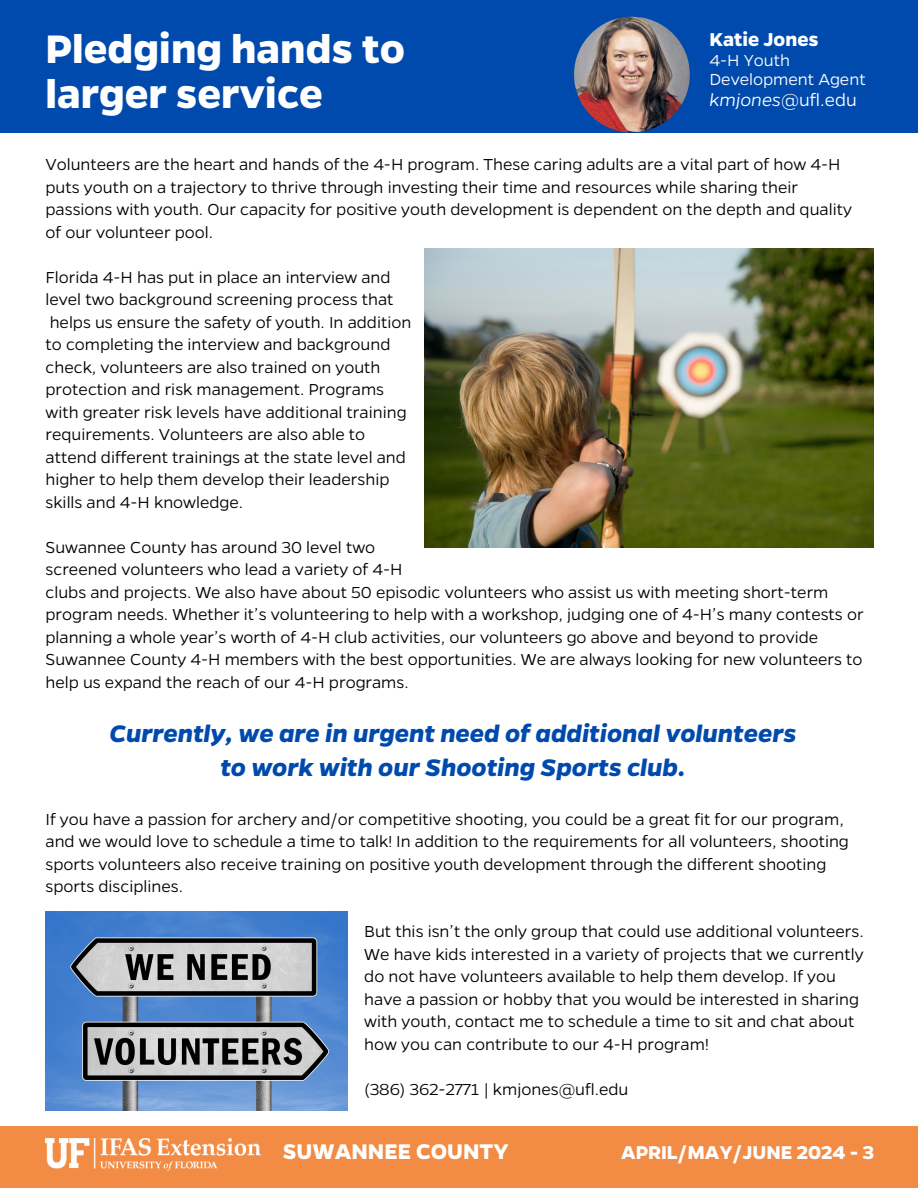
<style>
.page{position:relative;width:918px;height:1188px;background:#fff}
.page>*{position:absolute;margin:0;border:0;box-sizing:border-box;transform-origin:0 0}
.t1{font:700 45px/45px "Gentona";color:#fff}
.t2{font:italic 700 27px/34.8px "Gentona";color:#004aad;text-align:center}
.t3{font:700 24px "Gentona";color:#fff}
.t4{font:700 21px "Gentona";color:#fff}
.t5{font:300 19.5px "Gentona";color:#fff}
.t6{font:300 18px/22.5px "Gentona";color:#000}
.t7{font:300 18px "Gentona";color:#fff}
.s1{font-style:italic}
</style>
<div class="page">
<div style="left:0;top:0;width:918px;height:133px;background:#004aad"></div>
<img style="left:574px;top:17px;width:116px;height:116px;border-radius:50%">
<div style="left:0;top:1126px;width:918px;height:62px;background:#f28b43"></div>
<img style="left:46px;top:1138px;width:214px;height:33px">
<img style="left:424px;top:248px;width:449px;height:299px">
<img style="left:46px;top:911px;width:301px;height:199px">
<p class="t1" style="left:46px;top:24px;width:361px">Pledging hands to larger service</p>
<p class="t4" style="left:709px;top:26px;width:111px">Katie Jones</p>
<p class="t7" style="left:709px;top:49px;width:82px">4-H Youth</p>
<p class="t7" style="left:709px;top:68px;width:158px">Development Agent</p>
<p class="t5" style="left:709px;top:87px;width:149px"><span class="s1">kmjones</span>@ufl.edu</p>
<p class="t6" style="left:46px;top:152px;width:808px">Volunteers are the heart and hands of the 4-H program. These caring adults are a vital part of how 4-H puts youth on a trajectory to thrive through investing their time and resources while sharing their passions with youth. Our capacity for positive youth development is dependent on the depth and quality of our volunteer pool.</p>
<p class="t6" style="left:46px;top:265px;width:347px">Florida 4-H has put in place an interview and</p>
<p class="t6" style="left:46px;top:287px;width:349px">level two background screening process that</p>
<p class="t6" style="left:50px;top:310px;width:363px">helps us ensure the safety of youth. In addition</p>
<p class="t6" style="left:46px;top:332px;width:346px">to completing the interview and background</p>
<p class="t6" style="left:46px;top:355px;width:337px">check, volunteers are also trained on youth</p>
<p class="t6" style="left:46px;top:377px;width:340px">protection and risk management. Programs</p>
<p class="t6" style="left:46px;top:400px;width:362px">with greater risk levels have additional training</p>
<p class="t6" style="left:46px;top:422px;width:321px">requirements. Volunteers are also able to</p>
<p class="t6" style="left:46px;top:445px;width:362px">attend different trainings at the state level and</p>
<p class="t6" style="left:46px;top:467px;width:346px">higher to help them develop their leadership</p>
<p class="t6" style="left:46px;top:490px;width:199px">skills and 4-H knowledge.</p>
<p class="t6" style="left:46px;top:535px;width:331px">Suwannee County has around 30 level two</p>
<p class="t6" style="left:46px;top:557px;width:359px">screened volunteers who lead a variety of 4-H</p>
<p class="t6" style="left:46px;top:580px;width:820px">clubs and projects. We also have about 50 episodic volunteers who assist us with meeting short-term program needs. Whether it’s volunteering to help with a workshop, judging one of 4-H’s many contests or planning a whole year’s worth of 4-H club activities, our volunteers go above and beyond to provide Suwannee County 4-H members with the best opportunities. We are always looking for new volunteers to help us expand the reach of our 4-H programs.</p>
<p class="t2" style="left:110px;top:714px;width:688px">Currently, we are in urgent need of additional volunteers to work with our Shooting Sports club.</p>
<p class="t6" style="left:46px;top:807px;width:805px">If you have a passion for archery and/or competitive shooting, you could be a great fit for our program, and we would love to schedule a time to talk! In addition to the requirements for all volunteers, shooting sports volunteers also receive training on positive youth development through the different shooting sports disciplines.</p>
<p class="t6" style="left:364px;top:919px;width:501px">But this isn’t the only group that could use additional volunteers.</p>
<p class="t6" style="left:364px;top:942px;width:501px">We have kids interested in a variety of projects that we currently</p>
<h2 class="t6" style="left:364px;top:964px;width:473px">do not have volunteers available to help them develop. If you</h2>
<p class="t6" style="left:364px;top:987px;width:496px">have a passion or hobby that you would be interested in sharing</p>
<p class="t6" style="left:364px;top:1009px;width:492px">with youth, contact me to schedule a time to sit and chat about</p>
<p class="t6" style="left:364px;top:1032px;width:346px">how you can contribute to our 4-H program!</p>
<p class="t6" style="left:364px;top:1077px;width:266px">(386) 362-2771 | kmjones@ufl.edu</p>
<h3 class="t3" style="left:283px;top:1136px;width:228px">SUWANNEE COUNTY</h3>
<h4 class="t4" style="left:621px;top:1138px;width:254px">APRIL/MAY/JUNE 2024 - 3</h4>
</div>
